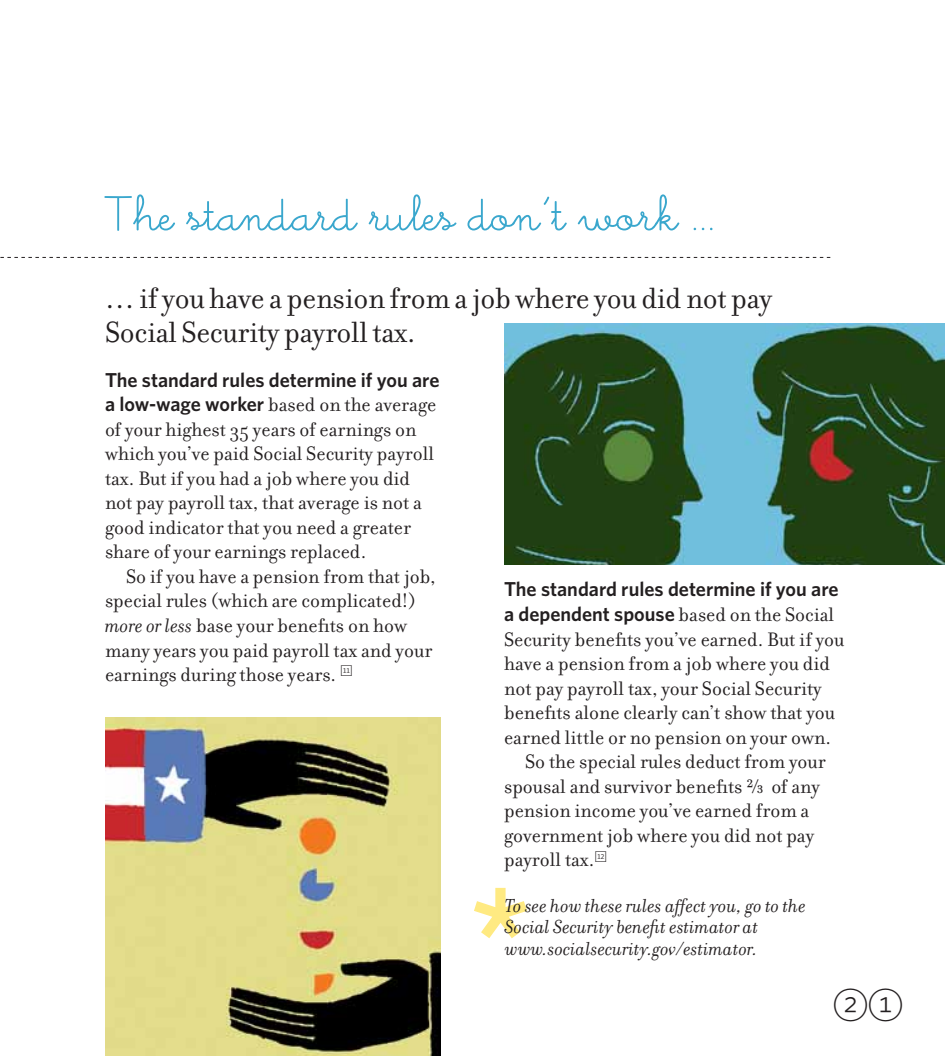
<style>
.page{position:relative;width:945px;height:1056px;background:#fff}
.page>*{position:absolute;margin:0;border:0;box-sizing:border-box;transform-origin:0 0}
.t1{font:500 54.6px "Memimas Alt";color:#3aa7cd}
.t2{font:35px "Whitney Index White Rd Lt";color:#231f20}
.t3{font:31.5px/33.2px "Filosofia OT";letter-spacing:-.01em;color:#231f20}
.t4{font:21px/24.5px "Filosofia OT";color:#231f20}
.t5{font:italic 20.3px/21.9px "Filosofia OT";color:#231f20}
.t6{font:600 20.12px/24.5px "Whitney";color:#231f20}
.s1{font-family:"Whitney";font-weight:600;font-size:20.12px}
.s2{font-style:italic}
.s3{font-family:"Filosofia OT";font-weight:400;font-size:21px}
</style>
<div class="page">
<svg style="left:0;top:257px;width:830px;height:1px"></svg>
<img style="left:105px;top:717px;width:336px;height:338px">
<img style="left:504px;top:324px;width:441px;height:240px">
<svg style="left:474px;top:887px;width:53px;height:51px"></svg>
<h1 class="t1" style="left:105px;top:187px;width:612px">The standard rules don’t work ...</h1>
<h3 class="t3" style="left:105px;top:282px;width:669px">… if you have a pension from a job where you did not pay<br>Social Security payroll tax.</h3>
<p class="t6" style="left:105px;top:367px;width:336px">The standard rules determine if you are</p>
<p class="t4" style="left:105px;top:392px;width:333px"><span class="s1">a low-wage worker</span> based on the average of your highest 35 years of earnings on which you’ve paid Social Security payroll tax. But if you had a job where you did not pay payroll tax, that average is not a good indicator that you need a greater share of your earnings replaced.</p>
<p class="t4" style="left:105px;top:564px;width:332px;text-indent:21px">So if you have a pension from that job, special rules (which are complicated!) <span class="s2">more or less</span> base your benefits on how many years you paid payroll tax and your earnings during those years. <sup>11</sup></p>
<p class="t6" style="left:504px;top:576px;width:336px">The standard rules determine if you are a dependent spouse <span class="s3">based on the Social</span></p>
<p class="t4" style="left:504px;top:626px;width:342px">Security benefits you’ve earned. But if you</p>
<p class="t4" style="left:504px;top:651px;width:327px">have a pension from a job where you did</p>
<p class="t4" style="left:504px;top:675px;width:319px">not pay payroll tax, your Social Security</p>
<p class="t4" style="left:504px;top:700px;width:332px">benefits alone clearly can’t show that you</p>
<p class="t4" style="left:504px;top:725px;width:329px">earned little or no pension on your own.</p>
<p class="t4" style="left:525px;top:749px;width:302px">So the special rules deduct from your</p>
<p class="t4" style="left:504px;top:774px;width:317px">spousal and survivor benefits 2/3 of any</p>
<p class="t4" style="left:504px;top:798px;width:307px">pension income you’ve earned from a</p>
<p class="t4" style="left:504px;top:823px;width:312px">government job where you did not pay</p>
<p class="t4" style="left:504px;top:847px;width:105px">payroll tax.<sup>12</sup></p>
<p class="t5" style="left:505px;top:894px;width:302px">To see how these rules affect you, go to the<br>Social Security benefit estimator at www.socialsecurity.gov/estimator.</p>
<h2 class="t2" style="left:833px;top:988px;width:72px">21</h2>
</div>
